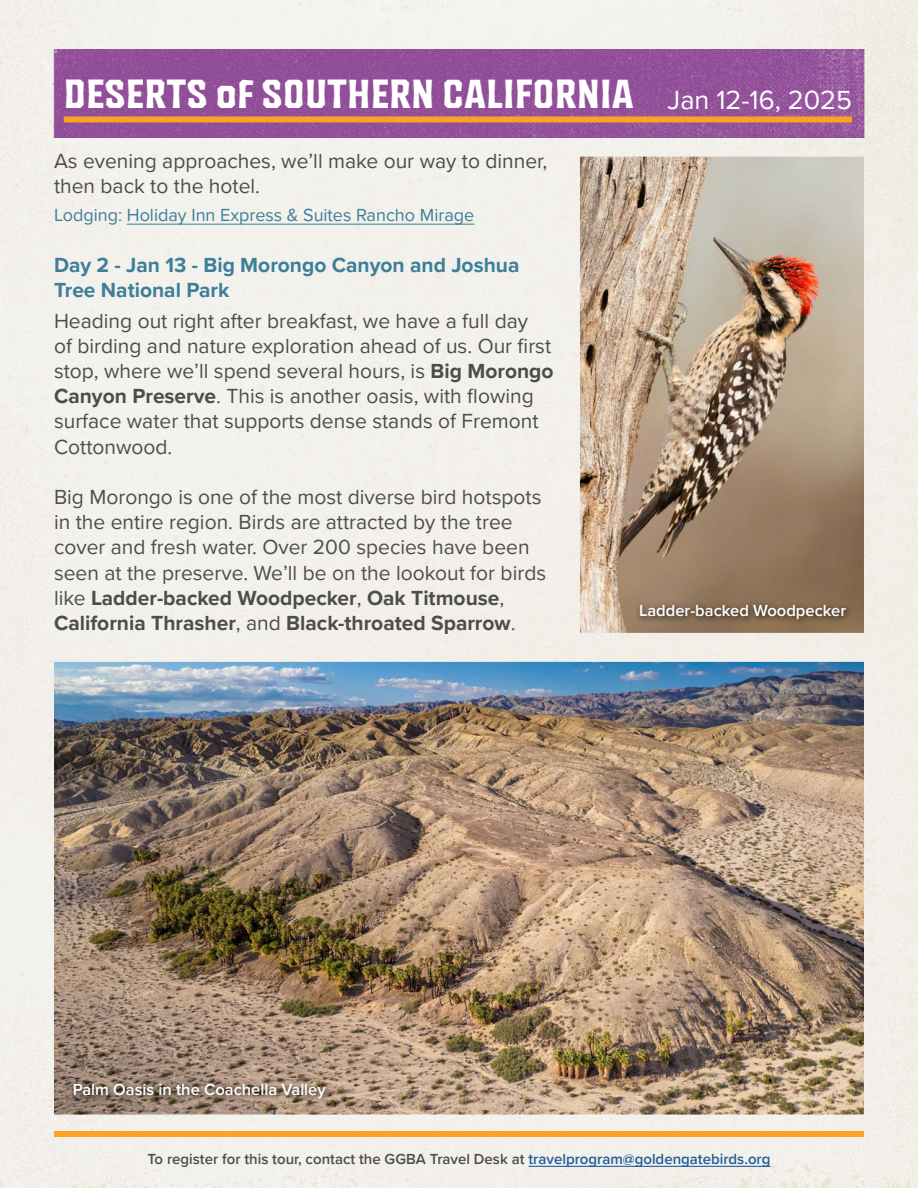
<style>
.page{position:relative;width:918px;height:1188px;background:#f2f1ec}
.page>*{position:absolute;margin:0;border:0;box-sizing:border-box;transform-origin:0 0}
.t1{font:700 40.5px "King Wood";color:#fff}
.t2{font:21px/25.2px "Proxima Nova";color:#4d4d4d}
.t3{font:700 21px/25.2px "Proxima Nova";color:#3d7f99}
.t4{font:18px "Proxima Nova";color:#3d7f99}
.t5{font:600 16.5px "Proxima Nova";color:#fff}
.t6{font:600 15px "Proxima Nova";color:#4d4d4d}
.s1{font-family:"Proxima Nova";font-weight:400;font-size:27px}
.s2{font-weight:700}
.s3{color:#215e9e}
</style>
<div class="page">
<img style="left:51px;top:50px;width:816px;height:87px">
<div style="left:64px;top:116px;width:788px;height:6px;background:#fca322"></div>
<div style="left:54px;top:1131px;width:810px;height:6px;background:#fca322"></div>
<hr style="left:528px;top:1166px;width:242px;height:1px;background:#215e9e">
<hr style="left:127px;top:224px;width:347px;height:1px;background:#3d7f99">
<img style="left:54px;top:662px;width:810px;height:453px">
<img style="left:580px;top:157px;width:284px;height:476px">
<img style="left:69px;top:1079px;width:264px;height:26px">
<img style="left:635px;top:600px;width:218px;height:26px">
<h1 class="t1" style="left:64px;top:68px;width:790px">DESERTS of SOUTHERN CALIFORNIA <span class="s1">Jan 12-16, 2025</span></h1>
<p class="t2" style="left:54px;top:147px;width:495px">As evening approaches, we’ll make our way to dinner, then back to the hotel.</p>
<p class="t4" style="left:54px;top:202px;width:422px">Lodging: Holiday Inn Express &amp; Suites Rancho Mirage</p>
<p class="t3" style="left:54px;top:252px;width:467px">Day 2 - Jan 13 - Big Morongo Canyon and Joshua<br>Tree National Park</p>
<p class="t2" style="left:54px;top:307px;width:501px">Heading out right after breakfast, we have a full day<br>of birding and nature exploration ahead of us. Our first stop, where we’ll spend several hours, is <span class="s2">Big Morongo Canyon Preserve</span>. This is another oasis, with flowing surface water that supports dense stands of Fremont Cottonwood.</p>
<p class="t2" style="left:54px;top:483px;width:494px">Big Morongo is one of the most diverse bird hotspots in the entire region. Birds are attracted by the tree cover and fresh water. Over 200 species have been seen at the preserve. We’ll be on the lookout for birds like <span class="s2">Ladder-backed Woodpecker</span>, <span class="s2">Oak Titmouse</span>, <span class="s2">California Thrasher</span>, and <span class="s2">Black-throated Sparrow</span>.</p>
<p class="t5" style="left:639px;top:598px;width:209px">Ladder-backed Woodpecker</p>
<p class="t5" style="left:73px;top:1077px;width:255px">Palm Oasis in the Coachella Valley</p>
<p class="t6" style="left:148px;top:1148px;width:625px">To register for this tour, contact the GGBA Travel Desk at <span class="s3">travelprogram@goldengatebirds.org</span></p>
</div>
